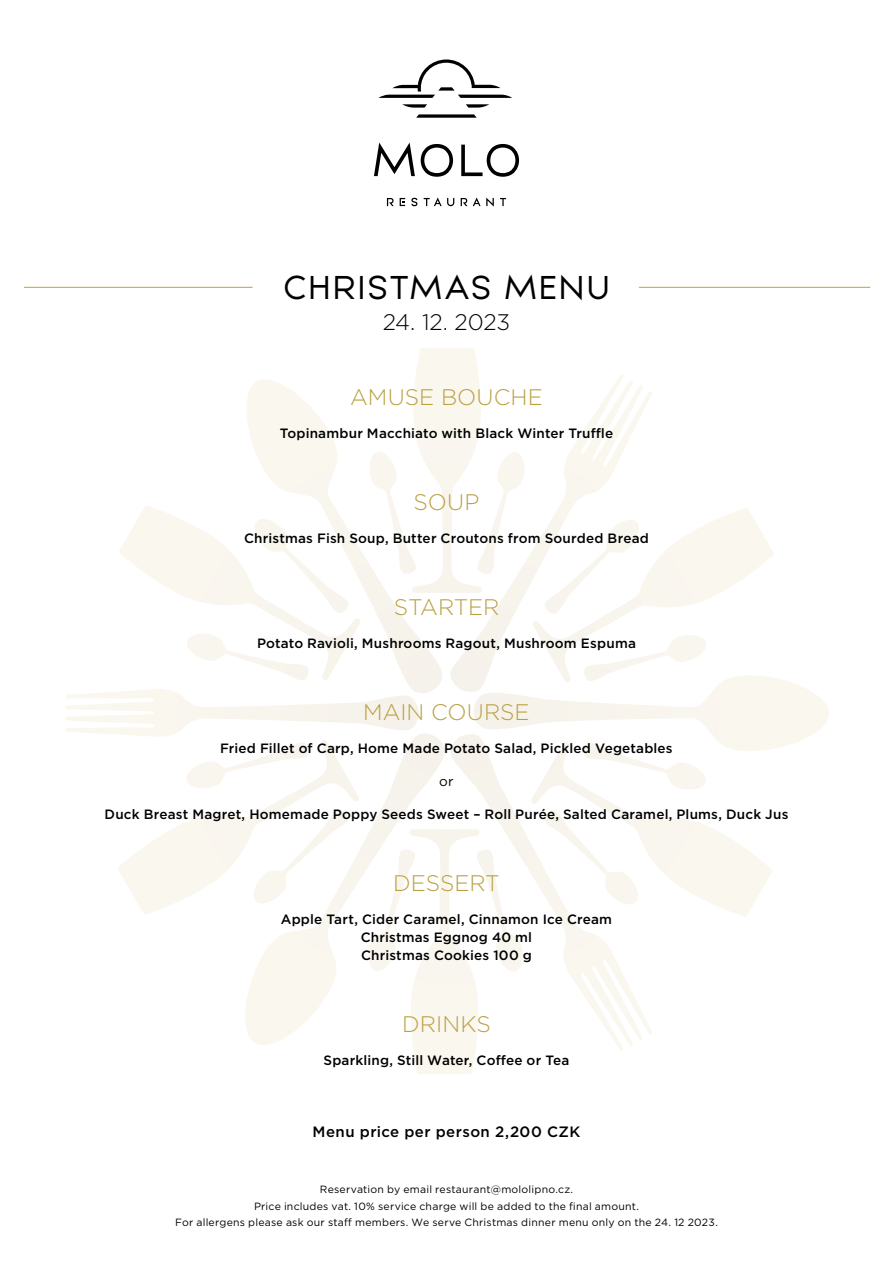
<style>
.page{position:relative;width:893px;height:1263px;background:#fff}
.page>*{position:absolute;margin:0;border:0;box-sizing:border-box;transform-origin:0 0}
.t1{font:33px "Mayeka";letter-spacing:.08em;color:#000}
.t2{font:300 22.5px "Gotham";color:#bba042}
.t3{font:300 22.5px "Gotham";letter-spacing:-.01em;color:#000}
.t4{font:500 15px "Gotham";letter-spacing:.03em;color:#000}
.t5{font:500 13.5px/18px "Gotham";letter-spacing:.015em;color:#000;text-align:center}
.t6{font:13.5px "Gotham";color:#000}
.t7{font:10.5px/16.5px "Gotham";letter-spacing:.02em;color:#000;text-align:center}
</style>
<div class="page">
<svg style="left:450px;top:375px;width:202px;height:317px"></svg>
<svg style="left:374px;top:143px;width:41px;height:33px"></svg>
<svg style="left:421px;top:144px;width:32px;height:33px"></svg>
<svg style="left:461px;top:144px;width:58px;height:33px"></svg>
<svg style="left:402px;top:104px;width:25px;height:4px"></svg>
<svg style="left:466px;top:104px;width:23px;height:4px"></svg>
<svg style="left:416px;top:114px;width:61px;height:4px"></svg>
<svg style="left:378px;top:59px;width:134px;height:39px"></svg>
<svg style="left:411px;top:198px;width:6px;height:8px"></svg>
<svg style="left:424px;top:197px;width:30px;height:9px"></svg>
<svg style="left:473px;top:197px;width:21px;height:10px"></svg>
<svg style="left:500px;top:198px;width:6px;height:8px"></svg>
<svg style="left:461px;top:198px;width:6px;height:8px"></svg>
<svg style="left:387px;top:198px;width:7px;height:8px"></svg>
<svg style="left:400px;top:198px;width:5px;height:8px"></svg>
<hr style="left:24px;top:287px;width:229px;height:1px;background:#bba042">
<hr style="left:639px;top:287px;width:231px;height:1px;background:#bba042">
<h1 class="t1" style="left:283px;top:268px;width:327px">CHRISTMAS MENU</h1>
<h2 class="t3" style="left:383px;top:308px;width:129px">24. 12. 2023</h2>
<h2 class="t2" style="left:350px;top:383px;width:194px">AMUSE BOUCHE</h2>
<p class="t5" style="left:280px;top:424px;width:335px">Topinambur Macchiato with Black Winter Truffle</p>
<h2 class="t2" style="left:414px;top:488px;width:67px">SOUP</h2>
<p class="t5" style="left:244px;top:529px;width:406px">Christmas Fish Soup, Butter Croutons from Sourded Bread</p>
<h2 class="t2" style="left:394px;top:593px;width:107px">STARTER</h2>
<p class="t5" style="left:257px;top:634px;width:380px">Potato Ravioli, Mushrooms Ragout, Mushroom Espuma</p>
<h2 class="t2" style="left:363px;top:698px;width:168px">MAIN COURSE</h2>
<p class="t5" style="left:220px;top:739px;width:454px">Fried Fillet of Carp, Home Made Potato Salad, Pickled Vegetables</p>
<p class="t6" style="left:439px;top:773px;width:16px">or</p>
<p class="t5" style="left:105px;top:805px;width:685px">Duck Breast Magret, Homemade Poppy Seeds Sweet – Roll Purée, Salted Caramel, Plums, Duck Jus</p>
<h2 class="t2" style="left:393px;top:869px;width:108px">DESSERT</h2>
<p class="t5" style="left:281px;top:910px;width:333px">Apple Tart, Cider Caramel, Cinnamon Ice Cream<br>Christmas Eggnog 40 ml<br>Christmas Cookies 100 g</p>
<h2 class="t2" style="left:402px;top:1010px;width:90px">DRINKS</h2>
<p class="t5" style="left:324px;top:1051px;width:247px">Sparkling, Still Water, Coffee or Tea</p>
<p class="t4" style="left:313px;top:1122px;width:269px">Menu price per person 2,200 CZK</p>
<p class="t7" style="left:175px;top:1181px;width:544px">Reservation by email restaurant@mololipno.cz.<br>Price includes vat. 10% service charge will be added to the final amount.<br>For allergens please ask our staff members. We serve Christmas dinner menu only on the 24. 12 2023.</p>
</div>
